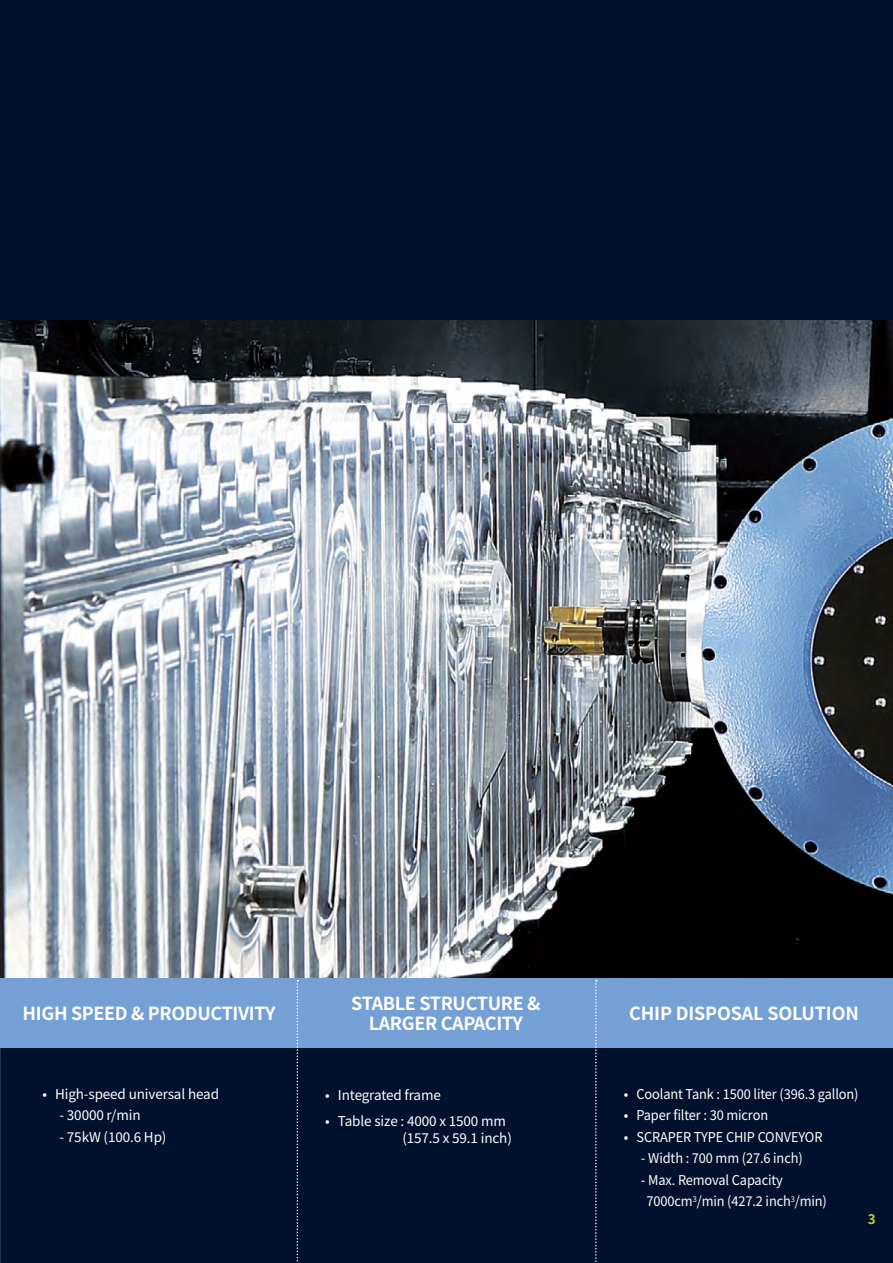
<style>
.page{position:relative;width:893px;height:1263px;background:#fff}
.page>*{position:absolute;margin:0;border:0;box-sizing:border-box;transform-origin:0 0}
.t1{font:700 18px/19.5px "Noto Sans KR";letter-spacing:-.02em;color:#fff;text-align:center}
.t2{font:13.5px/17.2px "Noto Sans KR";letter-spacing:-.01em;color:#fff}
.t3{font:700 13.5px "Noto Sans KR";color:#bacf32}
</style>
<div class="page">
<img style="left:0;top:320px;width:893px;height:658px">
<div style="left:0;top:0;width:893px;height:320px;background:#00112d"></div>
<div style="left:0;top:980px;width:893px;height:283px;background:#00112d"></div>
<div style="left:0;top:978px;width:893px;height:69px;background:#75a0d5"></div>
<svg style="left:297px;top:980px;width:1px;height:282px"></svg>
<svg style="left:595px;top:980px;width:2px;height:282px"></svg>
<img style="left:0;top:353px;width:1px;height:599px">
<h1 class="t1" style="left:351px;top:994px;width:191px">STABLE STRUCTURE &amp;<br>LARGER CAPACITY</h1>
<h1 class="t1" style="left:23px;top:1004px;width:254px">HIGH SPEED &amp; PRODUCTIVITY</h1>
<h1 class="t1" style="left:629px;top:1004px;width:231px">CHIP DISPOSAL SOLUTION</h1>
<p class="t2" style="left:43px;top:1085px;width:178px">• High-speed universal head</p>
<p class="t2" style="left:60px;top:1107px;width:83px">- 30000 r/min</p>
<p class="t2" style="left:60px;top:1128px;width:108px">- 75kW (100.6 Hp)</p>
<p class="t2" style="left:325px;top:1087px;width:117px">• Integrated frame</p>
<p class="t2" style="left:402px;top:1112px;width:111px;text-indent:-77px">• Table size : 4000 x 1500 mm (157.5 x 59.1 inch)</p>
<p class="t2" style="left:624px;top:1085px;width:236px">• Coolant Tank : 1500 liter (396.3 gallon)</p>
<p class="t2" style="left:624px;top:1107px;width:146px">• Paper filter : 30 micron</p>
<p class="t2" style="left:624px;top:1128px;width:200px">• SCRAPER TYPE CHIP CONVEYOR</p>
<p class="t2" style="left:641px;top:1150px;width:163px">- Width : 700 mm (27.6 inch)</p>
<p class="t2" style="left:647px;top:1169px;width:182px;line-height:21.5px;text-indent:-6px">- Max. Removal Capacity<br>7000cm<sup>3</sup>/min (427.2 inch<sup>3</sup>/min)</p>
<p class="t3" style="left:868px;top:1211px;width:9px">3</p>
</div>
